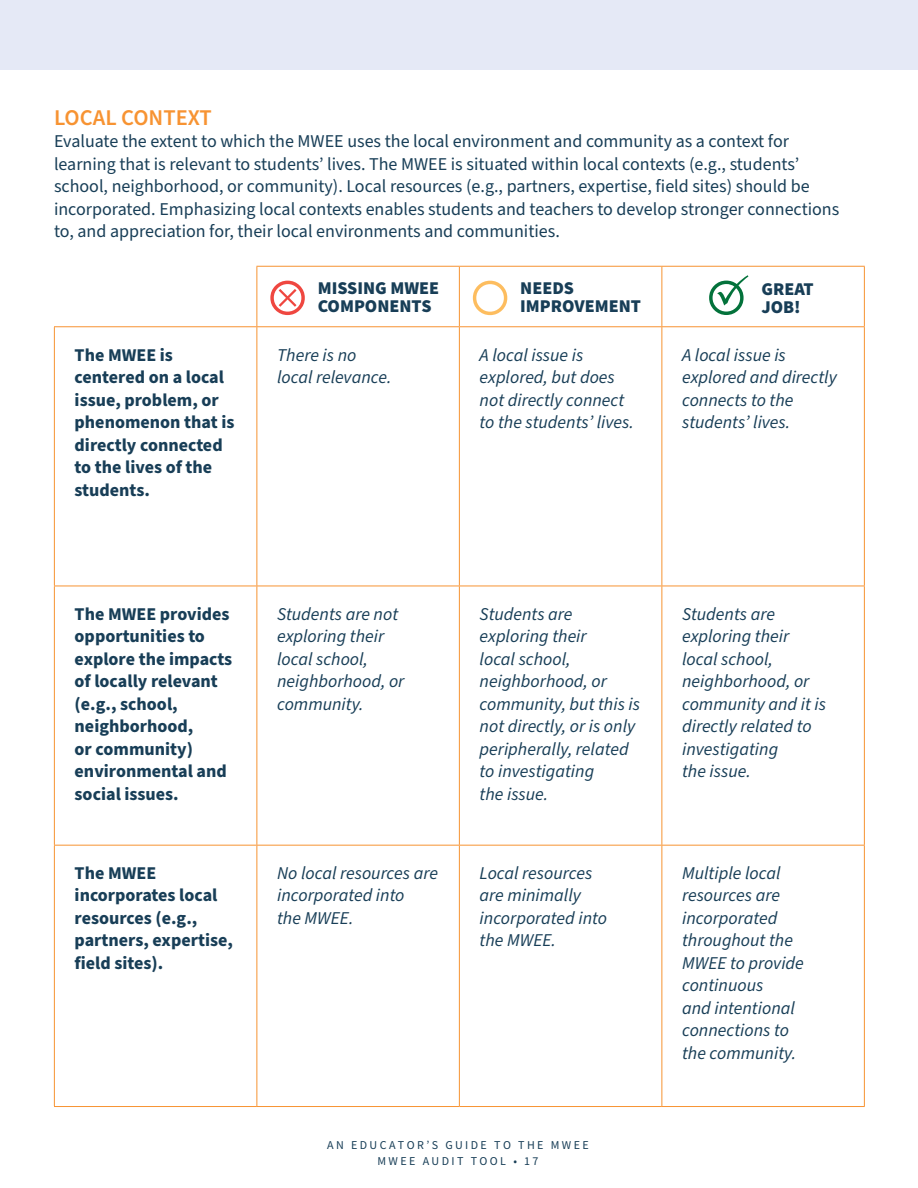
<style>
.page{position:relative;width:918px;height:1188px;background:#fff}
.page>*{position:absolute;margin:0;border:0;box-sizing:border-box;transform-origin:0 0}
.t1{font:600 22.5px "Source Sans Pro";color:#f79332}
.t2{font:italic 18px/22.5px "Source Sans Pro";color:#183e57}
.t3{font:18px/22.5px "Source Sans Pro";color:#183e57}
.t4{font:700 18px/22.5px "Source Sans Pro";color:#183e57}
.t5{font:900 18px/18px "Source Sans Pro";color:#183e57}
.t6{font:12px/16.6px "Source Sans Pro";letter-spacing:.2em;color:#183e57;text-align:center}
</style>
<div class="page">
<div style="left:0;top:0;width:918px;height:70px;background:#e5e9f6"></div>
<hr style="left:256px;top:267px;width:1px;height:59px;background:#f79332">
<hr style="left:256px;top:266px;width:203px;height:1px;background:#f79332">
<hr style="left:459px;top:267px;width:1px;height:59px;background:#f79332">
<hr style="left:459px;top:266px;width:203px;height:1px;background:#f79332">
<hr style="left:662px;top:267px;width:1px;height:59px;background:#f79332">
<hr style="left:662px;top:266px;width:203px;height:1px;background:#f79332">
<hr style="left:864px;top:267px;width:1px;height:59px;background:#f79332">
<hr style="left:54px;top:327px;width:1px;height:259px;background:#f79332">
<hr style="left:54px;top:326px;width:203px;height:1px;background:#f79332">
<hr style="left:257px;top:326px;width:202px;height:1px;background:#f79332">
<hr style="left:459px;top:326px;width:203px;height:1px;background:#f79332">
<hr style="left:662px;top:326px;width:203px;height:1px;background:#f79332">
<hr style="left:256px;top:327px;width:1px;height:259px;background:#f79332">
<hr style="left:459px;top:327px;width:1px;height:259px;background:#f79332">
<hr style="left:662px;top:327px;width:1px;height:259px;background:#f79332">
<hr style="left:864px;top:327px;width:1px;height:259px;background:#f79332">
<hr style="left:54px;top:586px;width:1px;height:259px;background:#f79332">
<hr style="left:54px;top:846px;width:1px;height:260px;background:#f79332">
<hr style="left:54px;top:586px;width:203px;height:1px;background:#f79332">
<hr style="left:257px;top:586px;width:202px;height:1px;background:#f79332">
<hr style="left:459px;top:586px;width:203px;height:1px;background:#f79332">
<hr style="left:662px;top:586px;width:203px;height:1px;background:#f79332">
<hr style="left:256px;top:586px;width:1px;height:259px;background:#f79332">
<hr style="left:459px;top:586px;width:1px;height:259px;background:#f79332">
<hr style="left:662px;top:586px;width:1px;height:259px;background:#f79332">
<hr style="left:864px;top:586px;width:1px;height:259px;background:#f79332">
<hr style="left:256px;top:846px;width:1px;height:260px;background:#f79332">
<hr style="left:459px;top:846px;width:1px;height:260px;background:#f79332">
<hr style="left:662px;top:846px;width:1px;height:260px;background:#f79332">
<hr style="left:864px;top:846px;width:1px;height:260px;background:#f79332">
<hr style="left:54px;top:845px;width:203px;height:1px;background:#f79332">
<hr style="left:257px;top:845px;width:202px;height:1px;background:#f79332">
<hr style="left:459px;top:845px;width:203px;height:1px;background:#f79332">
<hr style="left:662px;top:845px;width:203px;height:1px;background:#f79332">
<hr style="left:54px;top:1106px;width:203px;height:1px;background:#f79332">
<hr style="left:257px;top:1106px;width:202px;height:1px;background:#f79332">
<hr style="left:459px;top:1106px;width:203px;height:1px;background:#f79332">
<hr style="left:662px;top:1106px;width:203px;height:1px;background:#f79332">
<svg style="left:270px;top:281px;width:35px;height:34px"></svg>
<svg style="left:473px;top:281px;width:34px;height:34px"></svg>
<svg style="left:709px;top:275px;width:39px;height:40px"></svg>
<h2 class="t1" style="left:54px;top:102px;width:159px">LOCAL CONTEXT</h2>
<p class="t3" style="left:54px;top:131px;width:787px">Evaluate the extent to which the MWEE uses the local environment and community as a context for learning that is relevant to students’ lives. The MWEE is situated within local contexts (e.g., students’ school, neighborhood, or community). Local resources (e.g., partners, expertise, field sites) should be incorporated. Emphasizing local contexts enables students and teachers to develop stronger connections to, and appreciation for, their local environments and communities.</p>
<p class="t5" style="left:318px;top:280px;width:123px">MISSING MWEE<br>COMPONENTS</p>
<p class="t5" style="left:520px;top:280px;width:122px">NEEDS<br>IMPROVEMENT</p>
<p class="t5" style="left:761px;top:281px;width:54px">GREAT<br>JOB!</p>
<p class="t4" style="left:75px;top:344px;width:161px">The MWEE is centered on a local issue, problem, or phenomenon that is directly connected to the lives of the students.</p>
<p class="t2" style="left:277px;top:344px;width:116px">There is no local relevance.</p>
<p class="t2" style="left:480px;top:344px;width:156px">A local issue is explored, but does not directly connect to the students’ lives.</p>
<p class="t2" style="left:682px;top:344px;width:156px">A local issue is explored and directly connects to the students’ lives.</p>
<p class="t4" style="left:75px;top:603px;width:159px">The MWEE provides opportunities to explore the impacts of locally relevant (e.g., school, neighborhood,<br>or community) environmental and social issues.</p>
<p class="t2" style="left:277px;top:603px;width:129px">Students are not exploring their local school, neighborhood, or community.</p>
<p class="t2" style="left:480px;top:603px;width:162px">Students are exploring their<br>local school, neighborhood, or community, but this is not directly, or is only peripherally, related to investigating<br>the issue.</p>
<p class="t2" style="left:682px;top:603px;width:145px">Students are exploring their local school, neighborhood, or community and it is directly related to investigating<br>the issue.</p>
<p class="t4" style="left:75px;top:862px;width:160px">The MWEE incorporates local resources (e.g., partners, expertise, field sites).</p>
<p class="t2" style="left:277px;top:862px;width:162px">No local resources are incorporated into<br>the MWEE.</p>
<p class="t2" style="left:480px;top:862px;width:129px">Local resources are minimally incorporated into the MWEE.</p>
<p class="t2" style="left:682px;top:862px;width:123px">Multiple local resources are incorporated throughout the<br>MWEE to provide continuous<br>and intentional connections to the community.</p>
<p class="t6" style="left:327px;top:1136px;width:263px">AN EDUCATOR’S GUIDE TO THE MWEE<br>MWEE AUDIT TOOL • 17</p>
</div>
